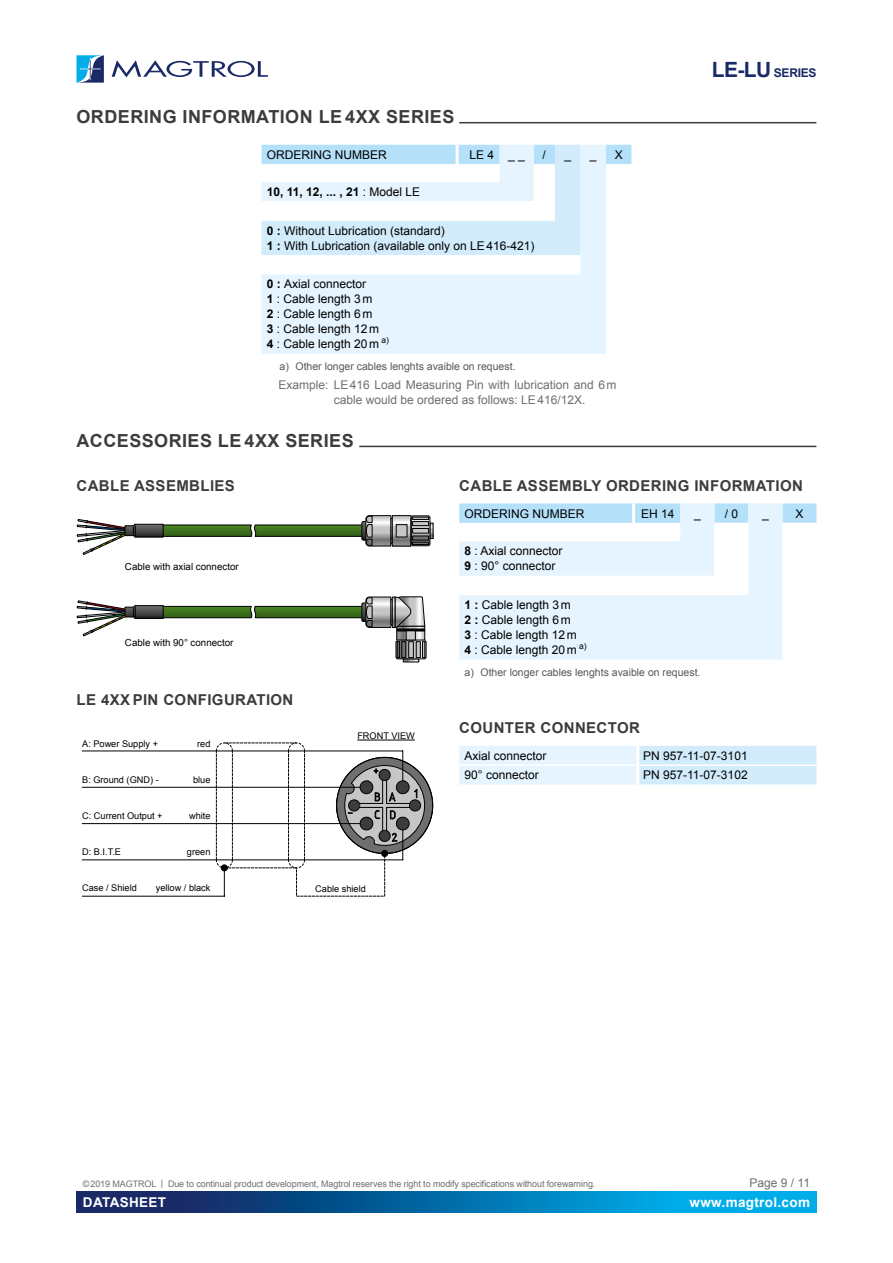
<style>
.page{position:relative;width:893px;height:1263px;background:#fff}
.page>*{position:absolute;margin:0;border:0;box-sizing:border-box;transform-origin:0 0}
.t1{font:700 18px "Arial";letter-spacing:.025em;color:#3c3c3b}
.SUBTITLE{font:700 15px "Arial";letter-spacing:.025em;color:#3c3c3b}
.t2{font:700 13.5px "Arial";letter-spacing:.025em;color:#fff}
.TABLE_-_Standard_cel{font:12px "Arial";color:#000}
.LEGENDES{font:12px/15px "Arial";color:#706f6f}
.ORDERING_-_Cells{font:12px "Arial";color:#000}
.ORDERING_-_Header__f{font:12px "Arial";color:#000}
.TABLE_-_Standard_cel-2{font:700 12px "Arial";color:#000}
.t3{font:700 12px "Arial";letter-spacing:-.025em;color:#192a67}
.ORDERING_-_Header{font:12px "Arial";color:#000}
.t4{font:10.5px "Arial";color:#575756}
.t5{font:9.75px "Arial";color:#000}
.t6{font:9.15px "Arial";color:#000}
.t7{font:9px "Arial";letter-spacing:-.01em;color:#706f6f}
.s1{font-size:21px}
.s2{font-weight:400}
.s3{font-weight:700}
</style>
<div class="page">
<svg style="left:77px;top:1191px;width:739px;height:21px;background:#066ca8"></svg>
<svg style="left:112px;top:60px;width:156px;height:17px"></svg>
<svg style="left:77px;top:55px;width:27px;height:28px"></svg>
<hr style="left:459px;top:122px;width:357px;height:1px;background:#3c3c3b">
<hr style="left:359px;top:446px;width:457px;height:1px;background:#3c3c3b">
<div style="left:261px;top:274px;width:345px;height:80px;background:#e5f4fe"></div>
<svg style="left:261px;top:145px;width:370px;height:129px"></svg>
<hr style="left:456px;top:145px;width:3px;height:19px;background:#fff">
<svg style="left:782px;top:503px;width:34px;height:20px"></svg>
<svg style="left:459px;top:503px;width:323px;height:20px;background:#c0e5fa"></svg>
<svg style="left:459px;top:523px;width:323px;height:136px;fill:#e5f4fe"></svg>
<hr style="left:632px;top:503px;width:3px;height:20px;background:#fff">
<svg style="left:459px;top:746px;width:357px;height:38px;background:#dbf0fd"></svg>
<hr style="left:459px;top:764px;width:177px;height:2px;background:#fff">
<hr style="left:639px;top:764px;width:177px;height:2px;background:#fff">
<hr style="left:636px;top:746px;width:3px;height:19px;background:#fff">
<hr style="left:636px;top:765px;width:3px;height:19px;background:#fff">
<div style="left:430px;top:523px;width:3px;height:16px;border:1px solid #010203"></div>
<svg style="left:77px;top:515px;width:353px;height:40px"></svg>
<div style="left:412px;top:542px;width:17px;height:3px;border:1px solid #010203"></div>
<div style="left:403px;top:659px;width:16px;height:3px;border:1px solid #010203"></div>
<svg style="left:77px;top:596px;width:349px;height:63px"></svg>
<hr style="left:82px;top:787px;width:284px;height:1px;background:#010203">
<hr style="left:82px;top:823px;width:284px;height:1px;background:#010203">
<hr style="left:82px;top:751px;width:321px;height:1px;background:#010203">
<hr style="left:82px;top:860px;width:321px;height:1px;background:#010203">
<hr style="left:82px;top:896px;width:142px;height:1px;background:#010203">
<svg style="left:216px;top:742px;width:217px;height:154px"></svg>
<hr style="left:357px;top:740px;width:58px;height:1px;background:#000">
<h2 class="t1" style="left:77px;top:105px;width:379px">ORDERING INFORMATION LE 4XX SERIES</h2>
<p class="ORDERING_-_Header__f" style="left:267px;top:147px;width:121px">ORDERING NUMBER</p>
<p class="TABLE_-_Standard_cel" style="left:470px;top:147px;width:26px">LE 4</p>
<p class="TABLE_-_Standard_cel" style="left:508px;top:147px;width:18px">_ _</p>
<p class="TABLE_-_Standard_cel" style="left:543px;top:147px;width:5px">/</p>
<p class="TABLE_-_Standard_cel" style="left:564px;top:147px;width:8px">_</p>
<p class="TABLE_-_Standard_cel" style="left:590px;top:147px;width:8px">_</p>
<p class="TABLE_-_Standard_cel" style="left:615px;top:147px;width:10px">X</p>
<p class="t3" style="left:712px;top:64px;width:106px"><span class="s1">LE-LU</span> SERIES</p>
<p class="TABLE_-_Standard_cel-2" style="left:267px;top:184px;width:155px">10, 11, 12, ... , 21 <span class="s2">: Model LE</span></p>
<p class="TABLE_-_Standard_cel" style="left:267px;top:223px;width:180px"><span class="s3">0 :</span> Without Lubrication (standard)</p>
<p class="TABLE_-_Standard_cel" style="left:267px;top:238px;width:269px"><span class="s3">1 :</span> With Lubrication (available only on LE416-421)</p>
<p class="TABLE_-_Standard_cel" style="left:267px;top:276px;width:101px"><span class="s3">0 :</span> Axial connector</p>
<p class="TABLE_-_Standard_cel" style="left:267px;top:291px;width:107px"><span class="s3">1</span> : Cable length 3m</p>
<p class="TABLE_-_Standard_cel" style="left:267px;top:306px;width:107px"><span class="s3">2</span> : Cable length 6m</p>
<p class="TABLE_-_Standard_cel" style="left:267px;top:321px;width:114px"><span class="s3">3</span> : Cable length 12m</p>
<p class="TABLE_-_Standard_cel" style="left:267px;top:336px;width:124px"><span class="s3">4</span> : Cable length 20m <sup>a)</sup></p>
<p class="t4" style="left:280px;top:359px;width:237px">a) Other longer cables lenghts avaible on request.</p>
<p class="LEGENDES" style="left:334px;top:378px;width:284px;text-indent:-55px">Example: LE416 Load Measuring Pin with lubrication and 6m cable would be ordered as follows: LE416/12X.</p>
<h2 class="t1" style="left:77px;top:429px;width:279px">ACCESSORIES LE 4XX SERIES</h2>
<h3 class="SUBTITLE" style="left:77px;top:475px;width:160px">CABLE ASSEMBLIES</h3>
<h3 class="SUBTITLE" style="left:459px;top:475px;width:345px">CABLE ASSEMBLY ORDERING INFORMATION</h3>
<p class="ORDERING_-_Header__f" style="left:465px;top:505px;width:121px">ORDERING NUMBER</p>
<p class="ORDERING_-_Header" style="left:641px;top:505px;width:35px">EH 14</p>
<p class="ORDERING_-_Header" style="left:694px;top:505px;width:8px">_</p>
<p class="ORDERING_-_Header" style="left:725px;top:505px;width:15px">/ 0</p>
<p class="ORDERING_-_Header" style="left:795px;top:505px;width:10px">X</p>
<p class="ORDERING_-_Header" style="left:762px;top:505px;width:8px">_</p>
<p class="t5" style="left:125px;top:560px;width:115px">Cable with axial connector</p>
<p class="t5" style="left:125px;top:636px;width:110px">Cable with 90° connector</p>
<h3 class="SUBTITLE" style="left:77px;top:689px;width:218px">LE 4XX PIN CONFIGURATION</h3>
<p class="t6" style="left:82px;top:737px;width:77px">A: Power Supply +</p>
<p class="t6" style="left:197px;top:737px;width:15px">red</p>
<p class="t6" style="left:82px;top:773px;width:78px">B: Ground (GND) -</p>
<p class="t6" style="left:193px;top:773px;width:19px">blue</p>
<p class="t6" style="left:82px;top:810px;width:82px">C: Current Output +</p>
<p class="t6" style="left:189px;top:810px;width:23px">white</p>
<p class="t6" style="left:82px;top:846px;width:40px">D: B.I.T.E</p>
<p class="t6" style="left:187px;top:846px;width:25px">green</p>
<p class="t6" style="left:82px;top:882px;width:56px">Case / Shield</p>
<p class="t6" style="left:156px;top:882px;width:56px">yellow / black</p>
<p class="t6" style="left:357px;top:730px;width:59px">FRONT VIEW</p>
<p class="t6" style="left:315px;top:883px;width:52px">Cable shield</p>
<p class="TABLE_-_Standard_cel" style="left:465px;top:543px;width:100px"><span class="s3">8</span> : Axial connector</p>
<p class="TABLE_-_Standard_cel" style="left:465px;top:558px;width:92px"><span class="s3">9</span> : 90° connector</p>
<p class="TABLE_-_Standard_cel" style="left:465px;top:597px;width:108px"><span class="s3">1 :</span> Cable length 3m</p>
<p class="TABLE_-_Standard_cel" style="left:465px;top:612px;width:108px"><span class="s3">2 :</span> Cable length 6m</p>
<p class="TABLE_-_Standard_cel" style="left:465px;top:627px;width:114px"><span class="s3">3</span> : Cable length 12m</p>
<p class="TABLE_-_Standard_cel" style="left:465px;top:642px;width:124px"><span class="s3">4</span> : Cable length 20m <sup>a)</sup></p>
<p class="t4" style="left:465px;top:665px;width:237px">a) Other longer cables lenghts avaible on request.</p>
<h3 class="SUBTITLE" style="left:459px;top:718px;width:182px">COUNTER CONNECTOR</h3>
<p class="ORDERING_-_Cells" style="left:465px;top:748px;width:84px">Axial connector</p>
<p class="ORDERING_-_Cells" style="left:643px;top:748px;width:106px">PN 957-11-07-3101</p>
<p class="ORDERING_-_Cells" style="left:465px;top:767px;width:76px">90° connector</p>
<p class="ORDERING_-_Cells" style="left:643px;top:767px;width:106px">PN 957-11-07-3102</p>
<p class="t7" style="left:83px;top:1178px;width:514px">©2019 MAGTROL | Due to continual product development, Magtrol reserves the right to modify specifications without forewarning.</p>
<p class="LEGENDES" style="left:750px;top:1175px;width:62px">Page 9 / 11</p>
<p class="t2" style="left:83px;top:1193px;width:85px">DATASHEET</p>
<p class="t2" style="left:690px;top:1193px;width:122px">www.magtrol.com</p>
</div>
